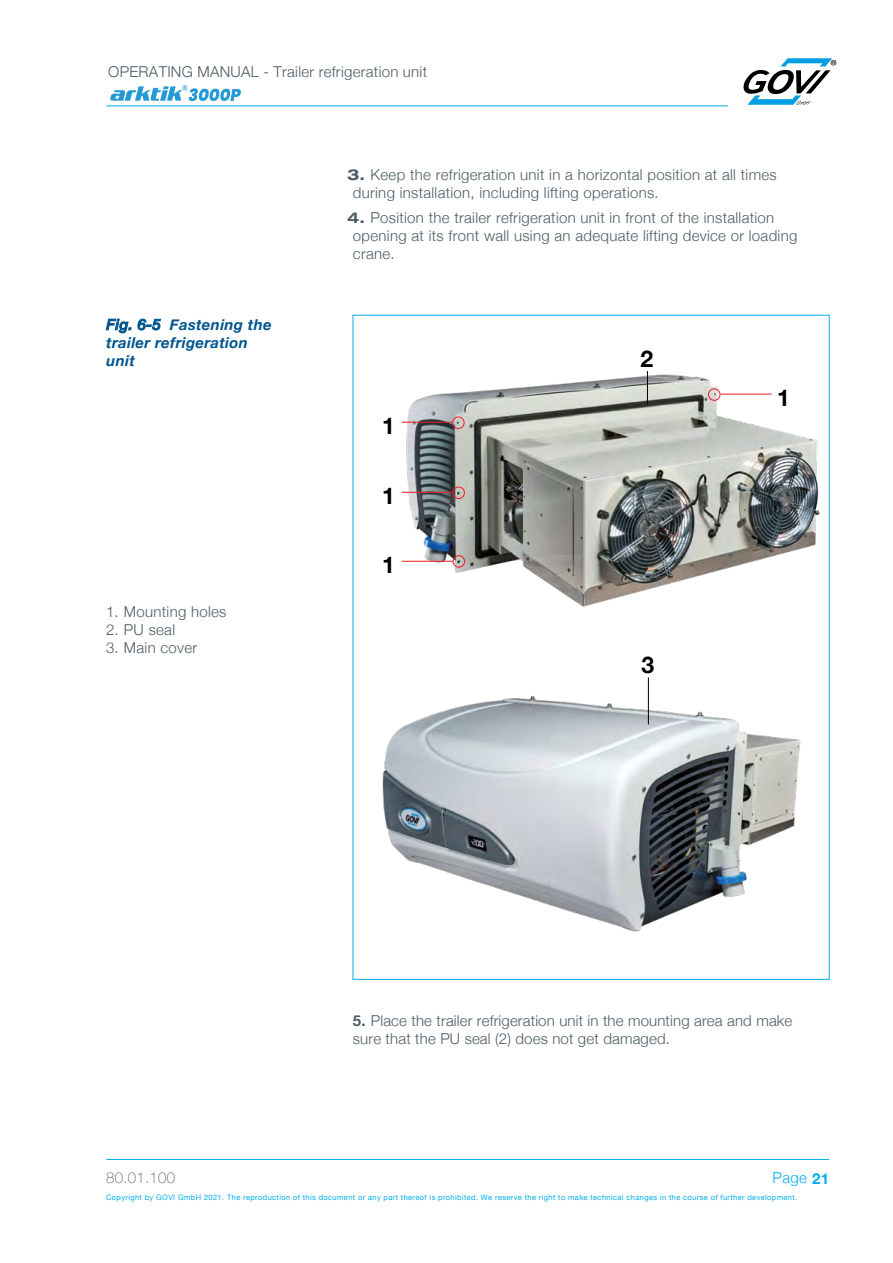
<style>
.page{position:relative;width:893px;height:1263px;background:#fff}
.page>*{position:absolute;margin:0;border:0;box-sizing:border-box;transform-origin:0 0}
.t1{font:700 22.95px "Helvetica Neue";color:#000}
.t2{font:300 15px/18px "Helvetica Neue";letter-spacing:.02em;color:#4c5c65}
.t3{font:italic 700 15px/18px "Helvetica Neue";letter-spacing:.02em;color:#00558f}
.t4{font:100 15px "Helvetica Neue";letter-spacing:.02em;color:#4c5c65}
.t5{font:300 15px "Helvetica Neue";color:#00aeef}
.t6{font:7.5px "Helvetica Neue";letter-spacing:.05em;color:#00aeef}
.s1{font-weight:500}
.s2{font-weight:700;font-stretch:expanded}
.s3{font-weight:700}
</style>
<div class="page">
<hr style="left:106px;top:105px;width:622px;height:1px;background:#00aeef">
<hr style="left:106px;top:1159px;width:723px;height:1px;background:#00aeef">
<img style="left:382px;top:685px;width:419px;height:247px">
<img style="left:401px;top:364px;width:429px;height:249px">
<hr style="left:647px;top:371px;width:1px;height:33px;background:#000">
<div style="left:452px;top:416px;width:13px;height:13px;border:1px solid #ed1d24;border-radius:50%"></div>
<div style="left:452px;top:487px;width:13px;height:12px;border:1px solid #ed1d24;border-radius:50%"></div>
<div style="left:453px;top:555px;width:12px;height:13px;border:1px solid #ed1d24;border-radius:50%"></div>
<div style="left:708px;top:388px;width:12px;height:13px;border:1px solid #ed1d24;border-radius:50%"></div>
<hr style="left:402px;top:492px;width:51px;height:1px;background:#ed1d24">
<hr style="left:402px;top:422px;width:51px;height:1px;background:#ed1d24">
<hr style="left:402px;top:561px;width:51px;height:1px;background:#ed1d24">
<hr style="left:720px;top:394px;width:52px;height:1px;background:#ed1d24">
<hr style="left:648px;top:677px;width:1px;height:47px;background:#000">
<svg style="left:743px;top:58px;width:93px;height:47px"></svg>
<img style="left:110px;top:85px;width:131px;height:16px">
<p class="t2" style="left:108px;top:61px;width:320px">OPERATING MANUAL - Trailer refrigeration unit</p>
<p class="t3" style="left:106px;top:316px;width:167px"><span class="s1">Fig. 6-5</span> Fastening the trailer refrigeration unit</p>
<p class="t2" style="left:106px;top:601px;width:122px">1. Mounting holes</p>
<p class="t2" style="left:106px;top:619px;width:71px">2. PU seal</p>
<p class="t2" style="left:106px;top:637px;width:93px">3. Main cover</p>
<p class="t2" style="left:353px;top:164px;width:425px;text-indent:-6px"><span class="s2">3.</span> Keep the refrigeration unit in a horizontal position at all times during installation, including lifting operations.</p>
<p class="t2" style="left:353px;top:208px;width:446px;text-indent:-6px"><span class="s2">4.</span> Position the trailer refrigeration unit in front of the installation opening at its front wall using an adequate lifting device or loading crane.</p>
<h1 class="t1" style="left:382px;top:408px;width:14px">1</h1>
<h1 class="t1" style="left:382px;top:478px;width:14px">1</h1>
<h1 class="t1" style="left:382px;top:547px;width:14px">1</h1>
<h1 class="t1" style="left:641px;top:341px;width:14px">2</h1>
<h1 class="t1" style="left:641px;top:647px;width:14px">3</h1>
<h1 class="t1" style="left:777px;top:380px;width:14px">1</h1>
<p class="t2" style="left:353px;top:1010px;width:441px"><span class="s3">5.</span> Place the trailer refrigeration unit in the mounting area and make sure that the PU seal (2) does not get damaged.</p>
<p class="t5" style="left:773px;top:1166px;width:58px">Page <span class="s3">21</span></p>
<p class="t4" style="left:106px;top:1166px;width:71px">80.01.100</p>
<p class="t6" style="left:106px;top:1192px;width:693px">Copyright by GOVI GmbH 2021. The reproduction of this document or any part thereof is prohibited. We reserve the right to make technical changes in the course of further development.</p>
</div>
